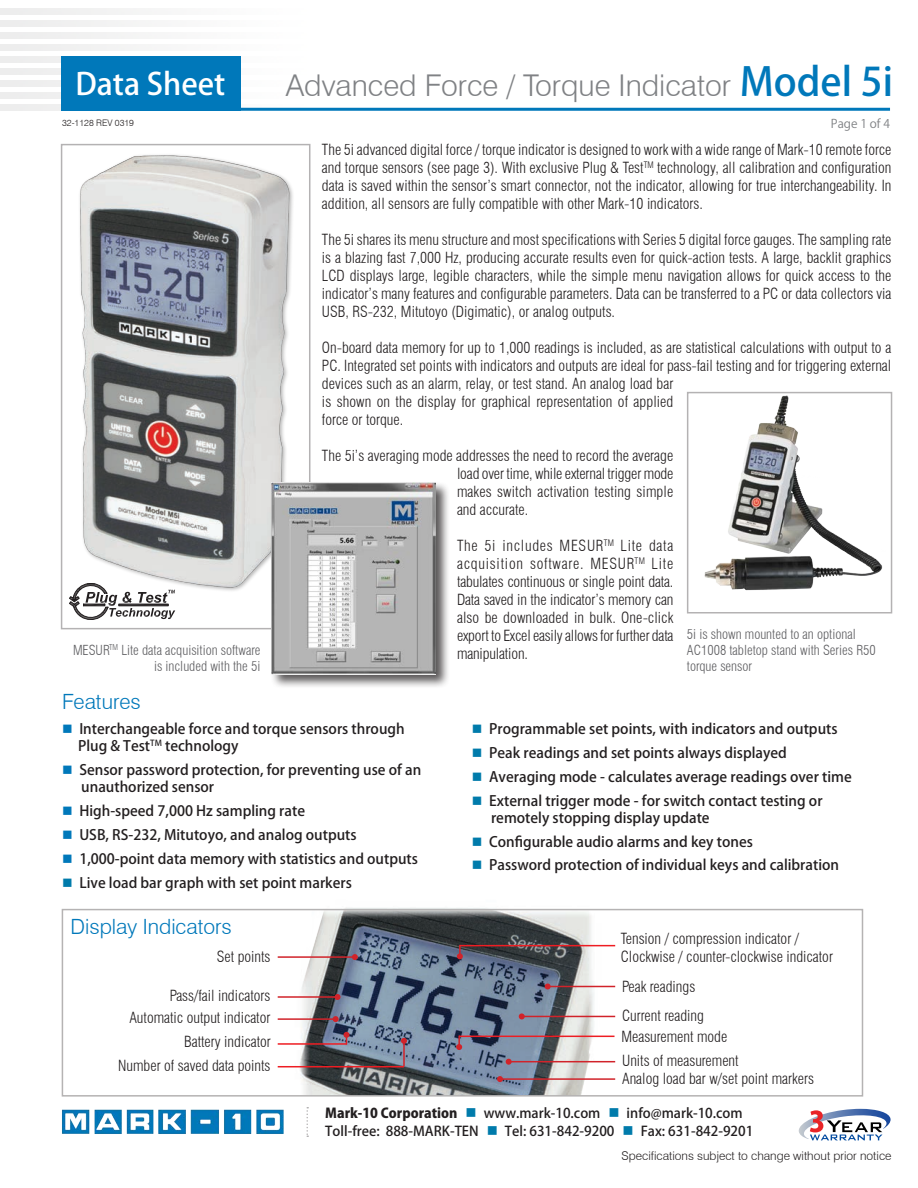
<style>
.page{position:relative;width:918px;height:1188px;background:#fff}
.page>*{position:absolute;margin:0;border:0;box-sizing:border-box;transform-origin:0 0}
.t1{font:500 30.3px "Koz Go Std";color:#fff}
.t2{font:300 30px "Swiss 721 BT";color:#808285}
.t3{font:300 21px "Swiss 721 BT";color:#0078ba}
.t4{font:300 condensed 15px/18px "Swiss 721 BT";color:#231f20;text-align:justify}
.t5{font:500 14.25px/17.1px "Koz Go Std";color:#231f20}
.t6{font:300 condensed 13.5px/16.2px "Swiss 721 BT";color:#5f5f62}
.t7{font:500 13.5px/18px "Koz Go Std";color:#231f20}
.t8{font:300 12px "Swiss 721 BT";color:#231f20}
.t9{font:12px "Koz Go Std";color:#808285}
.t10{font:300 9px "Swiss 721 BT";color:#231f20}
.s1{font-family:"Koz Go Pro";font-weight:500;font-size:39px;color:#0078ba}
.s2{color:#0078ba}
.s3{color:#007bab}
.s4{font-weight:800}
</style>
<div class="page">
<img style="left:0;top:56px;width:241px;height:7px">
<img style="left:0;top:68px;width:241px;height:7px">
<img style="left:0;top:80px;width:241px;height:7px">
<img style="left:0;top:92px;width:241px;height:7px">
<img style="left:0;top:104px;width:311px;height:7px">
<hr style="left:61px;top:108px;width:829px;height:3px;background:#0078ba">
<div style="left:61px;top:56px;width:179px;height:55px;background:#0078ba"></div>
<svg style="left:306px;top:1107px;width:2px;height:30px"></svg>
<svg style="left:799px;top:1109px;width:92px;height:31px"></svg>
<img style="left:62px;top:1110px;width:222px;height:24px">
<img style="left:291px;top:907px;width:311px;height:187px">
<hr style="left:278px;top:1018px;width:58px;height:2px;background:#d1232a">
<svg style="left:333px;top:1016px;width:6px;height:6px"></svg>
<hr style="left:278px;top:996px;width:60px;height:2px;background:#d1232a">
<svg style="left:335px;top:994px;width:6px;height:6px"></svg>
<svg style="left:456px;top:1036px;width:6px;height:14px"></svg>
<svg style="left:457px;top:945px;width:6px;height:14px"></svg>
<hr style="left:500px;top:1078px;width:115px;height:2px;background:#d1232a">
<svg style="left:497px;top:1076px;width:6px;height:6px"></svg>
<hr style="left:509px;top:1061px;width:106px;height:1px;background:#d1232a">
<svg style="left:506px;top:1059px;width:6px;height:6px"></svg>
<hr style="left:459px;top:1036px;width:156px;height:1px;background:#ee1d23">
<hr style="left:460px;top:945px;width:155px;height:1px;background:#ee1d23">
<hr style="left:522px;top:1016px;width:93px;height:1px;background:#d1232a">
<svg style="left:519px;top:1013px;width:6px;height:6px"></svg>
<hr style="left:548px;top:986px;width:67px;height:1px;background:#d1232a">
<svg style="left:545px;top:983px;width:6px;height:6px"></svg>
<hr style="left:403px;top:1041px;width:2px;height:25px;background:#d1232a">
<svg style="left:401px;top:1038px;width:6px;height:6px"></svg>
<hr style="left:278px;top:1066px;width:126px;height:1px;background:#ee1d23">
<svg style="left:344px;top:1032px;width:6px;height:13px"></svg>
<hr style="left:278px;top:1043px;width:69px;height:2px;background:#ee1d23">
<hr style="left:278px;top:956px;width:77px;height:2px;background:#d1232a">
<svg style="left:352px;top:954px;width:6px;height:6px"></svg>
<div style="left:62px;top:909px;width:801px;height:188px;border:2px solid #b5b3b3"></div>
<img style="left:704px;top:395px;width:179px;height:196px">
<div style="left:687px;top:392px;width:205px;height:222px;border:2px solid #b4b2b3"></div>
<svg style="left:71px;top:605px;width:104px;height:15px"></svg>
<img style="left:69px;top:155px;width:224px;height:450px">
<div style="left:61px;top:144px;width:249px;height:485px;border:2px solid #b4b2b3"></div>
<div style="left:270px;top:481px;width:180px;height:208px;background:#231f20;opacity:.75"></div>
<img style="left:272px;top:482px;width:163px;height:192px">
<h1 class="t1" style="left:75px;top:65px;width:151px">Data Sheet</h1>
<p class="t10" style="left:62px;top:117px;width:73px">32-1128 REV 0319</p>
<p class="t6" style="left:73px;top:642px;width:189px">MESUR<sup>TM</sup> Lite data acquisition software</p>
<p class="t6" style="left:154px;top:658px;width:108px">is included with the 5i</p>
<p class="t3" style="left:62px;top:688px;width:80px">Features</p>
<p class="t2" style="left:286px;top:67px;width:609px">Advanced Force / Torque Indicator <span class="s1">Model 5i</span></p>
<p class="t9" style="left:831px;top:116px;width:61px">Page 1 of 4</p>
<p class="t4" style="left:322px;top:141px;width:571px">The 5i advanced digital force / torque indicator is designed to work with a wide range of Mark-10 remote force and torque sensors (see page 3). With exclusive Plug &amp; Test<sup>TM</sup> technology, all calibration and configuration data is saved within the sensor’s smart connector, not the indicator, allowing for true interchangeability. In addition, all sensors are fully compatible with other Mark-10 indicators.</p>
<p class="t4" style="left:322px;top:231px;width:571px">The 5i shares its menu structure and most specifications with Series 5 digital force gauges. The sampling rate is a blazing fast 7,000 Hz, producing accurate results even for quick-action tests. A large, backlit graphics LCD displays large, legible characters, while the simple menu navigation allows for quick access to the indicator’s many features and configurable parameters. Data can be transferred to a PC or data collectors via USB, RS-232, Mitutoyo (Digimatic), or analog outputs.</p>
<p class="t4" style="left:322px;top:339px;width:571px;text-align:left">On-board data memory for up to 1,000 readings is included, as are statistical calculations with output to a PC. Integrated set points with indicators and outputs are ideal for pass-fail testing and for triggering external devices such as an alarm, relay, or test stand. An analog load bar<br>is shown on the display for graphical representation of applied<br>force or torque.</p>
<p class="t4" style="left:457px;top:447px;width:218px;text-indent:-135px">The 5i’s averaging mode addresses the need to record the average load over time, while external trigger mode makes switch activation testing simple and accurate.</p>
<p class="t4" style="left:457px;top:537px;width:218px">The 5i includes MESUR<sup>TM</sup> Lite data acquisition software. MESUR<sup>TM</sup> Lite tabulates continuous or single point data.<br>Data saved in the indicator’s memory can also be downloaded in bulk. One-click export to Excel easily allows for further data manipulation.</p>
<p class="t6" style="left:687px;top:626px;width:190px">5i is shown mounted to an optional<br>AC1008 tabletop stand with Series R50 torque sensor</p>
<p class="t5" style="left:78px;top:721px;width:328px;text-indent:-16px"><span class="s2">■</span> Interchangeable force and torque sensors through<br>Plug &amp; Test<sup>TM</sup> technology</p>
<p class="t5" style="left:81px;top:762px;width:342px;text-indent:-19px"><span class="s2">■</span> Sensor password protection, for preventing use of an unauthorized sensor</p>
<p class="t5" style="left:62px;top:803px;width:244px"><span class="s2">■</span> High-speed 7,000 Hz sampling rate</p>
<p class="t5" style="left:62px;top:827px;width:296px"><span class="s2">■</span> USB, RS-232, Mitutoyo, and analog outputs</p>
<p class="t5" style="left:62px;top:851px;width:357px"><span class="s2">■</span> 1,000-point data memory with statistics and outputs</p>
<p class="t5" style="left:62px;top:875px;width:291px"><span class="s3">■</span> Live load bar graph with set point markers</p>
<p class="t3" style="left:70px;top:914px;width:163px">Display Indicators</p>
<p class="t4" style="left:217px;top:948px;width:55px">Set points</p>
<p class="t4" style="left:170px;top:987px;width:102px">Pass/fail indicators</p>
<p class="t4" style="left:129px;top:1009px;width:143px">Automatic output indicator</p>
<p class="t4" style="left:184px;top:1033px;width:88px">Battery indicator</p>
<p class="t4" style="left:118px;top:1057px;width:154px">Number of saved data points</p>
<p class="t5" style="left:472px;top:721px;width:367px"><span class="s3">■</span> Programmable set points, with indicators and outputs</p>
<p class="t5" style="left:472px;top:745px;width:317px"><span class="s3">■</span> Peak readings and set points always displayed</p>
<p class="t5" style="left:472px;top:769px;width:381px"><span class="s3">■</span> Averaging mode - calculates average readings over time</p>
<p class="t5" style="left:491px;top:793px;width:333px;text-indent:-19px"><span class="s3">■</span> External trigger mode - for switch contact testing or remotely stopping display update</p>
<p class="t5" style="left:472px;top:834px;width:283px"><span class="s3">■</span> Configurable audio alarms and key tones</p>
<p class="t5" style="left:472px;top:857px;width:369px"><span class="s3">■</span> Password protection of individual keys and calibration</p>
<p class="t4" style="left:621px;top:929px;width:180px">Tension / compression indicator /</p>
<p class="t4" style="left:621px;top:947px;width:214px">Clockwise / counter-clockwise indicator</p>
<p class="t4" style="left:622px;top:978px;width:75px">Peak readings</p>
<p class="t4" style="left:622px;top:1007px;width:83px">Current reading</p>
<p class="t4" style="left:621px;top:1027px;width:107px">Measurement mode</p>
<p class="t4" style="left:622px;top:1070px;width:193px">Analog load bar w/set point markers</p>
<p class="t4" style="left:622px;top:1052px;width:118px">Units of measurement</p>
<p class="t7" style="left:325px;top:1105px;width:430px"><span class="s4">Mark-10 Corporation</span> <span class="s3">■</span> www.mark-10.com <span class="s3">■</span> info@mark-10.com<br>Toll-free: 888-MARK-TEN <span class="s3">■</span> Tel: 631-842-9200 <span class="s3">■</span> Fax: 631-842-9201</p>
<p class="t8" style="left:622px;top:1149px;width:271px">Specifications subject to change without prior notice</p>
</div>
